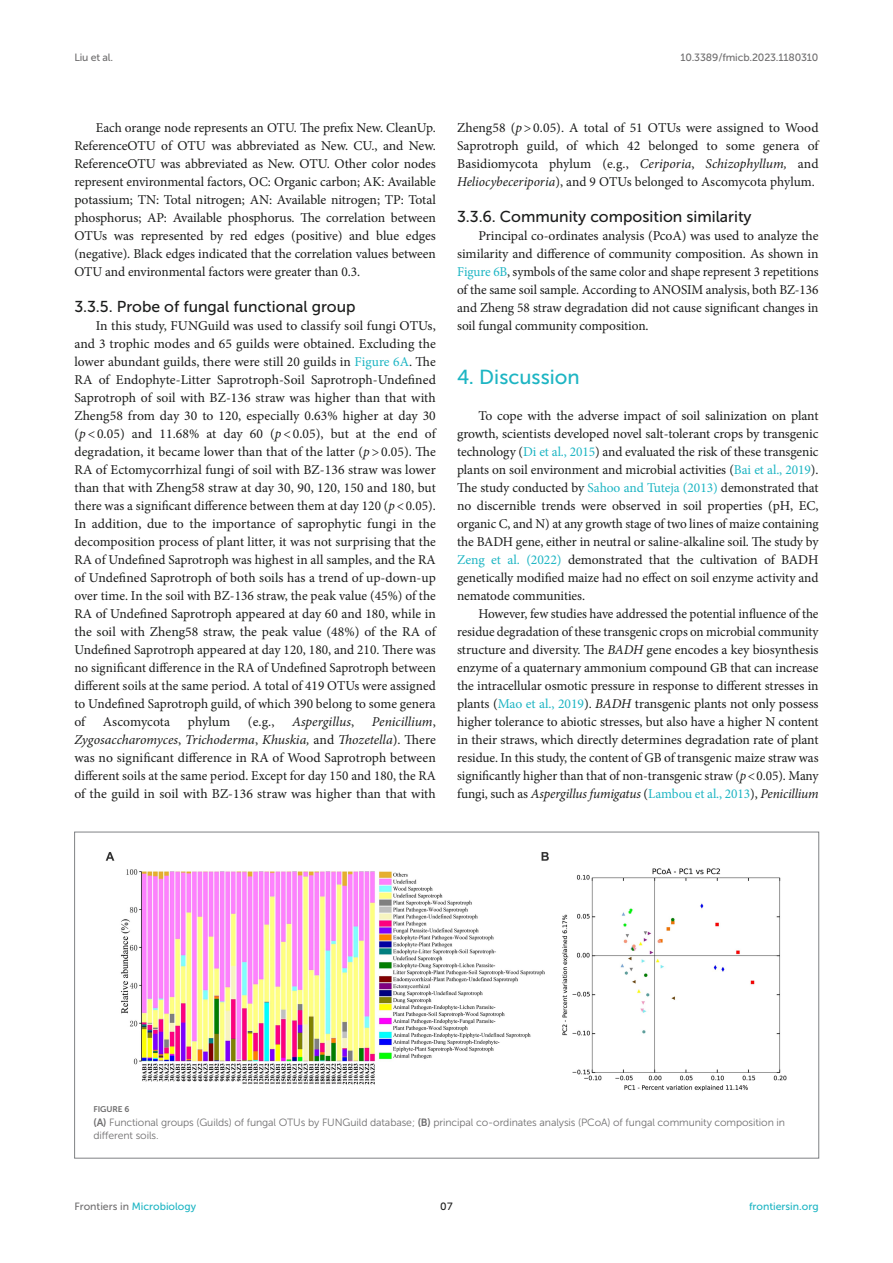
<style>
.page{position:relative;width:893px;height:1263px;background:#fff}
.page>*{position:absolute;margin:0;border:0;box-sizing:border-box;transform-origin:0 0}
.HEAD_1{font:20.25px "Museo Sans 500";color:#1db5c3}
.HEAD_3{font:15.75px "Museo Sans 500";color:#1b1c1b}
.TEXT_FLUSH{font:13.5px/18px "Minion Pro";color:#1b1c1b;text-align:justify}
.TEXT{font:13.5px/18px "Minion Pro";letter-spacing:-.005em;color:#1b1c1b;text-align:justify}
.TEXT_FLUSH-2{font:italic 13.5px "Minion Pro";color:#1b1c1b}
.FIG_LEG{font:10.5px/13.5px "Museo Sans 300";letter-spacing:-.01em;color:#706f70}
.t1{font:10.5px "Museo Sans 500";color:#1db5c3}
.t2{font:10.5px "Museo Sans 500";letter-spacing:-.015em;color:#706f70}
.t3{font:10.5px "Museo Sans 500";color:#1b1c1b}
.FIG_HD{font:8.25px "Museo Sans 700";letter-spacing:-.01em;color:#706f70}
.s1{color:#1db5c3}
.s2{font-style:italic}
.s3{font-style:normal}
.s4{font-family:"Museo Sans 700"}
.s5{color:#706f70}
</style>
<div class="page">
<img style="left:105px;top:852px;width:682px;height:239px">
<p class="t2" style="left:74px;top:51px;width:40px">Liu et al.</p>
<p class="t2" style="left:680px;top:51px;width:139px">10.3389/fmicb.2023.1180310</p>
<p class="TEXT" style="left:74px;top:119px;width:363px;text-indent:21px">Each orange node represents an OTU. The prefix New. CleanUp.<br>ReferenceOTU of OTU was abbreviated as New. CU., and New.<br>ReferenceOTU was abbreviated as New. OTU. Other color nodes represent environmental factors, OC: Organic carbon; AK: Available potassium; TN: Total nitrogen; AN: Available nitrogen; TP: Total phosphorus; AP: Available phosphorus. The correlation between OTUs was represented by red edges (positive) and blue edges (negative). Black edges indicated that the correlation values between OTU and environmental factors were greater than 0.3.</p>
<p class="HEAD_3" style="left:74px;top:298px;width:283px">3.3.5. Probe of fungal functional group</p>
<p class="TEXT_FLUSH" style="left:74px;top:317px;width:363px;text-indent:21px">In this study, FUNGuild was used to classify soil fungi OTUs, and 3 trophic modes and 65 guilds were obtained. Excluding the lower abundant guilds, there were still 20 guilds in <span class="s1">Figure 6A</span>. The RA of Endophyte-Litter Saprotroph-Soil Saprotroph-Undefined Saprotroph of soil with BZ-136 straw was higher than that with Zheng58 from day 30 to 120, especially 0.63% higher at day 30 (<span class="s2">p</span>&lt;0.05) and 11.68% at day 60 (<span class="s2">p</span>&lt;0.05), but at the end of degradation, it became lower than that of the latter (<span class="s2">p</span>&gt;0.05). The RA of Ectomycorrhizal fungi of soil with BZ-136 straw was lower than that with Zheng58 straw at day 30, 90, 120, 150 and 180, but there was a significant difference between them at day 120 (<span class="s2">p</span>&lt;0.05).<br>In addition, due to the importance of saprophytic fungi in the decomposition process of plant litter, it was not surprising that the RA of Undefined Saprotroph was highest in all samples, and the RA of Undefined Saprotroph of both soils has a trend of up-down-up over time. In the soil with BZ-136 straw, the peak value (45%) of the RA of Undefined Saprotroph appeared at day 60 and 180, while in the soil with Zheng58 straw, the peak value (48%) of the RA of Undefined Saprotroph appeared at day 120, 180, and 210. There was no significant difference in the RA of Undefined Saprotroph between different soils at the same period. A total of 419 OTUs were assigned to Undefined Saprotroph guild, of which 390 belong to some genera of</p>
<p class="TEXT_FLUSH" style="left:74px;top:713px;width:363px;text-indent:297px"><span class="s2">Penicillium</span>, <span class="s2">Zygosaccharomyces</span>, <span class="s2">Trichoderma</span>, <span class="s2">Khuskia,</span> and <span class="s2">Thozetella</span>). There was no significant difference in RA of Wood Saprotroph between different soils at the same period. Except for day 150 and 180, the RA of the guild in soil with BZ-136 straw was higher than that with</p>
<p class="TEXT_FLUSH" style="left:103px;top:713px;width:69px">Ascomycota</p>
<p class="TEXT_FLUSH" style="left:188px;top:713px;width:44px">phylum</p>
<p class="TEXT_FLUSH" style="left:248px;top:713px;width:28px">(e.g.,</p>
<p class="TEXT_FLUSH-2" style="left:292px;top:712px;width:64px">Aspergillus<span class="s3">,</span></p>
<p class="TEXT_FLUSH" style="left:457px;top:119px;width:363px">Zheng58 (<span class="s2">p</span>&gt;0.05). A total of 51 OTUs were assigned to Wood Saprotroph guild, of which 42 belonged to some genera of Basidiomycota phylum (e.g., <span class="s2">Ceriporia</span>, <span class="s2">Schizophyllum,</span> and <span class="s2">Heliocybeceriporia</span>), and 9 OTUs belonged to Ascomycota phylum.</p>
<p class="HEAD_3" style="left:457px;top:208px;width:296px">3.3.6. Community composition similarity</p>
<p class="TEXT_FLUSH" style="left:457px;top:227px;width:363px;text-indent:21px">Principal co-ordinates analysis (PcoA) was used to analyze the similarity and difference of community composition. As shown in <span class="s1">Figure 6B</span>, symbols of the same color and shape represent 3 repetitions of the same soil sample. According to ANOSIM analysis, both BZ-136 and Zheng 58 straw degradation did not cause significant changes in soil fungal community composition.</p>
<p class="HEAD_1" style="left:457px;top:366px;width:124px">4. Discussion</p>
<p class="TEXT_FLUSH" style="left:457px;top:407px;width:363px;text-indent:21px">To cope with the adverse impact of soil salinization on plant growth, scientists developed novel salt-tolerant crops by transgenic technology (<span class="s1">Di et al., 2015</span>) and evaluated the risk of these transgenic plants on soil environment and microbial activities (<span class="s1">Bai et al., 2019</span>).<br>The study conducted by <span class="s1">Sahoo and Tuteja (2013)</span> demonstrated that no discernible trends were observed in soil properties (pH, EC, organic C, and N) at any growth stage of two lines of maize containing the BADH gene, either in neutral or saline-alkaline soil. The study by <span class="s1">Zeng et al. (2022)</span> demonstrated that the cultivation of BADH genetically modified maize had no effect on soil enzyme activity and nematode communities.</p>
<p class="TEXT" style="left:457px;top:605px;width:363px;text-indent:21px">However, few studies have addressed the potential influence of the residue degradation of these transgenic crops on microbial community structure and diversity. The <span class="s2">BADH</span> gene encodes a key biosynthesis enzyme of a quaternary ammonium compound GB that can increase the intracellular osmotic pressure in response to different stresses in plants (<span class="s1">Mao et al., 2019</span>). <span class="s2">BADH</span> transgenic plants not only possess higher tolerance to abiotic stresses, but also have a higher N content in their straws, which directly determines degradation rate of plant residue. In this study, the content of GB of transgenic maize straw was significantly higher than that of non-transgenic straw (<span class="s2">p</span>&lt;0.05). Many fungi, such as <span class="s2">Aspergillus fumigatus</span> (<span class="s1">Lambou et al., 2013</span>), <span class="s2">Penicillium</span></p>
<p class="FIG_HD" style="left:94px;top:1105px;width:37px">FIGURE 6</p>
<p class="FIG_LEG" style="left:94px;top:1115px;width:693px"><span class="s4">(A)</span> Functional groups (Guilds) of fungal OTUs by FUNGuild database; <span class="s4">(B)</span> principal co-ordinates analysis (PCoA) of fungal community composition in different soils.</p>
<p class="t1" style="left:74px;top:1200px;width:123px"><span class="s5">Frontiers in</span> Microbiology</p>
<p class="t3" style="left:440px;top:1200px;width:14px">07</p>
<p class="t1" style="left:749px;top:1200px;width:71px">frontiersin.org</p>
</div>
